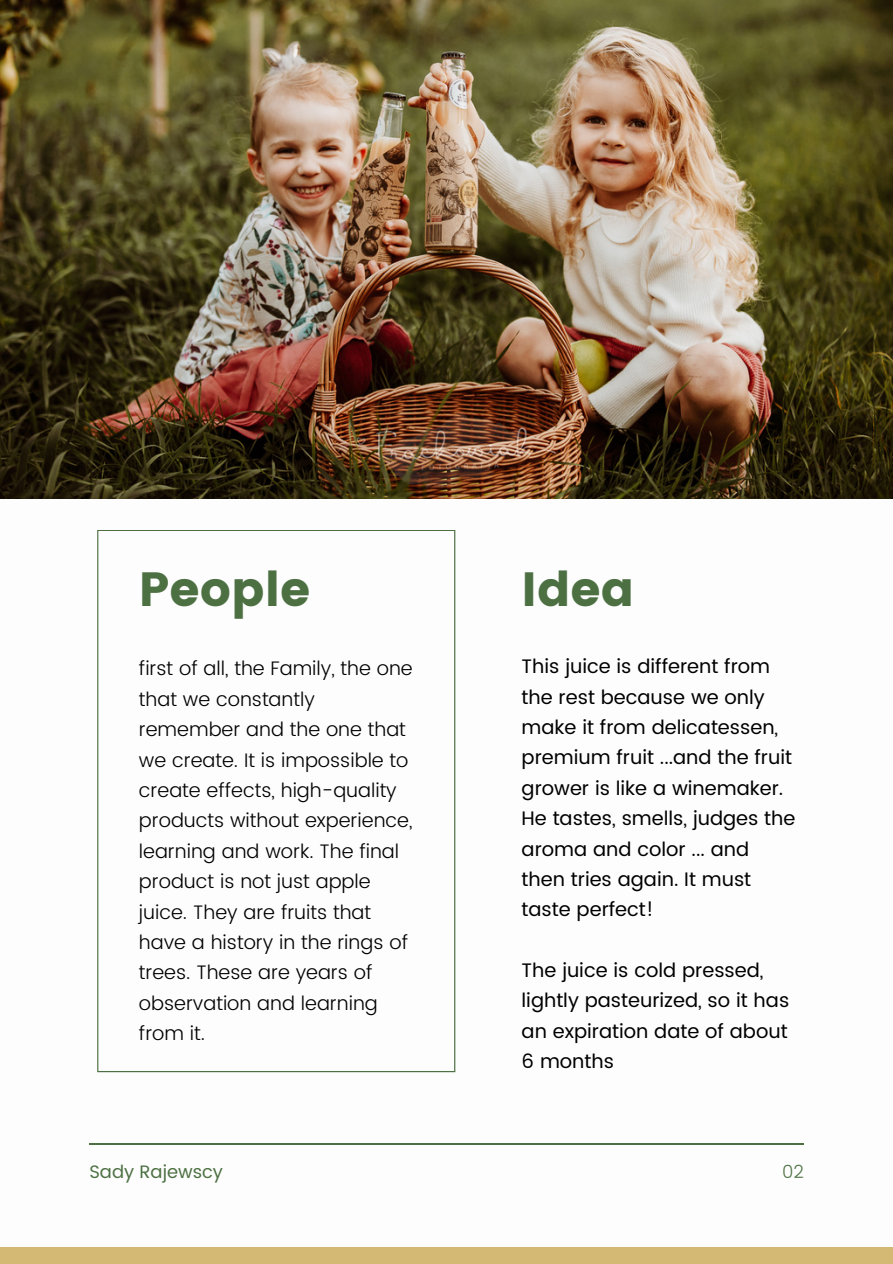
<style>
.page{position:relative;width:893px;height:1264px;background:#fff}
.page>*{position:absolute;margin:0;border:0;box-sizing:border-box;transform-origin:0 0}
.t1{font:48px "Poppins";color:#4d7043}
.t2{font:300 19.5px/30.3px "Poppins";color:#000}
.t3{font:19.5px/30.3px "Poppins";color:#000}
.t4{font:18px "Poppins";color:#4d7043}
.t5{font:300 18px "Poppins";color:#4d7043}
</style>
<div class="page">
<div style="left:0;top:1246px;width:892px;height:17px;background:#d3b973"></div>
<svg style="left:97px;top:530px;width:358px;height:542px"></svg>
<hr style="left:89px;top:1143px;width:715px;height:1px;background:#4d7043">
<img style="left:0;top:0;width:892px;height:498px">
<p class="t1" style="left:139px;top:561px;width:173px">People</p>
<p class="t1" style="left:521px;top:561px;width:114px">Idea</p>
<p class="t2" style="left:139px;top:653px;width:275px">first of all, the Family, the one that we constantly remember and the one that we create. It is impossible to create effects, high-quality products without experience, learning and work. The final product is not just apple juice. They are fruits that have a history in the rings of trees. These are years of observation and learning from it.</p>
<p class="t3" style="left:521px;top:651px;width:275px">This juice is different from the rest because we only make it from delicatessen, premium fruit ...and the fruit grower is like a winemaker.<br>He tastes, smells, judges the aroma and color ... and then tries again. It must taste perfect!</p>
<p class="t3" style="left:521px;top:955px;width:269px">The juice is cold pressed, lightly pasteurized, so it has an expiration date of about<br>6 months</p>
<p class="t4" style="left:89px;top:1161px;width:135px">Sady Rajewscy</p>
<p class="t5" style="left:782px;top:1161px;width:23px">02</p>
</div>
